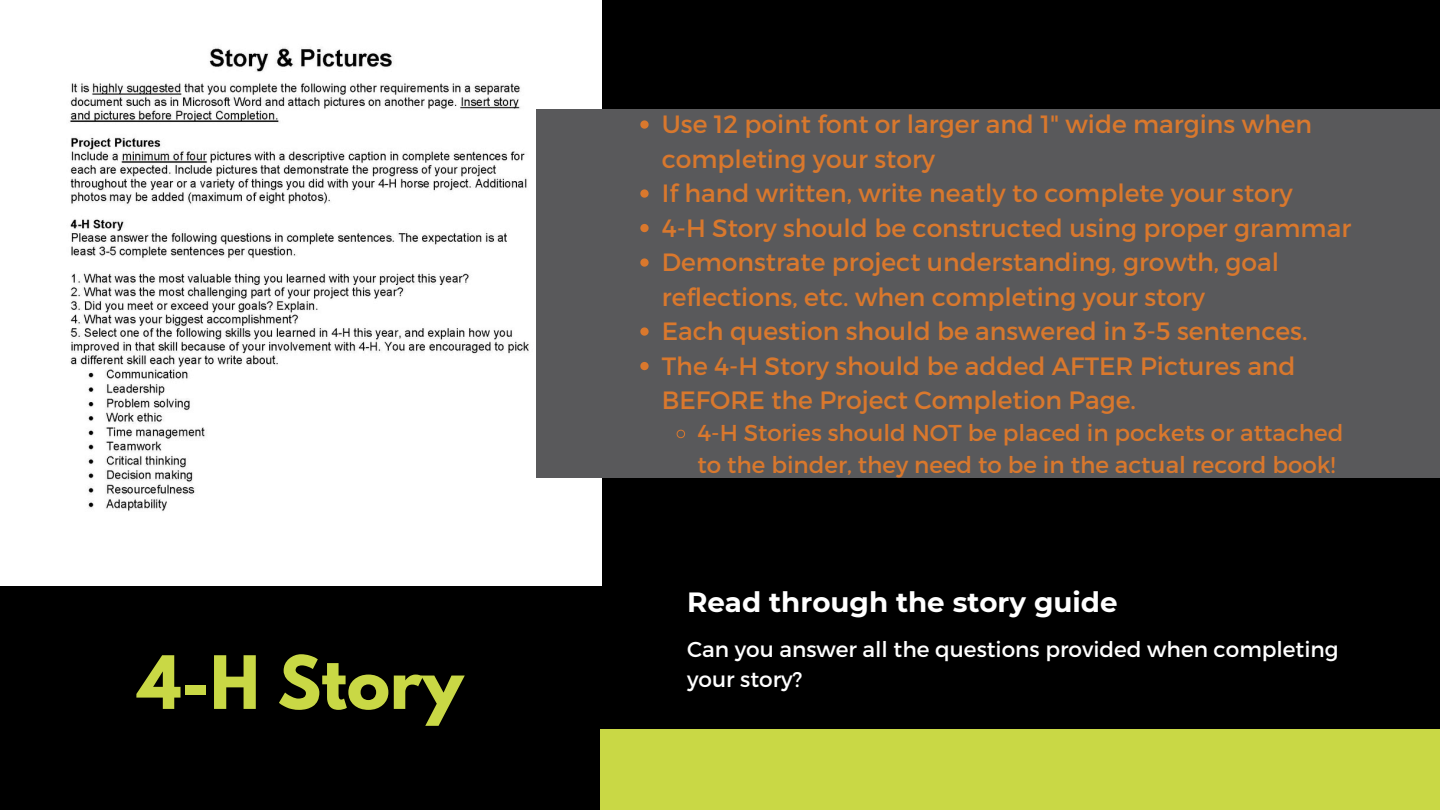
<style>
.page{position:relative;width:1440px;height:810px;background:#000}
.page>*{position:absolute;margin:0;border:0;box-sizing:border-box;transform-origin:0 0}
.t1{font:700 65.1px "League Spartan";color:#c9d845}
.t2{font:700 27.8px "Montserrat";color:#fff}
.t3{font:25px/34.5px "Montserrat";color:#d9782d}
.t4{font:23px/31.5px "Montserrat";color:#d9782d}
.t5{font:21.6px/30px "Montserrat";color:#fff}
</style>
<div class="page">
<img style="left:0;top:0;width:602px;height:586px">
<div style="left:536px;top:109px;width:904px;height:368px;background:#59595b"></div>
<div style="left:601px;top:729px;width:839px;height:81px;background:#c9d845"></div>
<svg style="left:640px;top:120px;width:9px;height:9px"></svg>
<svg style="left:640px;top:189px;width:9px;height:9px"></svg>
<svg style="left:640px;top:224px;width:9px;height:8px"></svg>
<svg style="left:640px;top:258px;width:9px;height:9px"></svg>
<svg style="left:640px;top:327px;width:9px;height:9px"></svg>
<svg style="left:640px;top:362px;width:9px;height:8px"></svg>
<svg style="left:676px;top:429px;width:9px;height:10px"></svg>
<p class="t1" style="left:138px;top:650px;width:327px">4-H Story</p>
<p class="t3" style="left:662px;top:106px;width:652px">Use 12 point font or larger and 1" wide margins when completing your story</p>
<p class="t3" style="left:662px;top:175px;width:633px">If hand written, write neatly to complete your story</p>
<p class="t3" style="left:662px;top:209px;width:691px">4-H Story should be constructed using proper grammar</p>
<p class="t3" style="left:662px;top:244px;width:619px">Demonstrate project understanding, growth, goal reflections, etc. when completing your story</p>
<p class="t3" style="left:662px;top:313px;width:647px">Each question should be answered in 3-5 sentences.</p>
<p class="t3" style="left:662px;top:347px;width:635px">The 4-H Story should be added AFTER Pictures and<br>BEFORE the Project Completion Page.</p>
<p class="t4" style="left:698px;top:416px;width:647px">4-H Stories should NOT be placed in pockets or attached to the binder, they need to be in the actual record book!</p>
<h1 class="t2" style="left:687px;top:585px;width:432px">Read through the story guide</h1>
<h2 class="t5" style="left:687px;top:634px;width:653px">Can you answer all the questions provided when completing your story?</h2>
</div>
